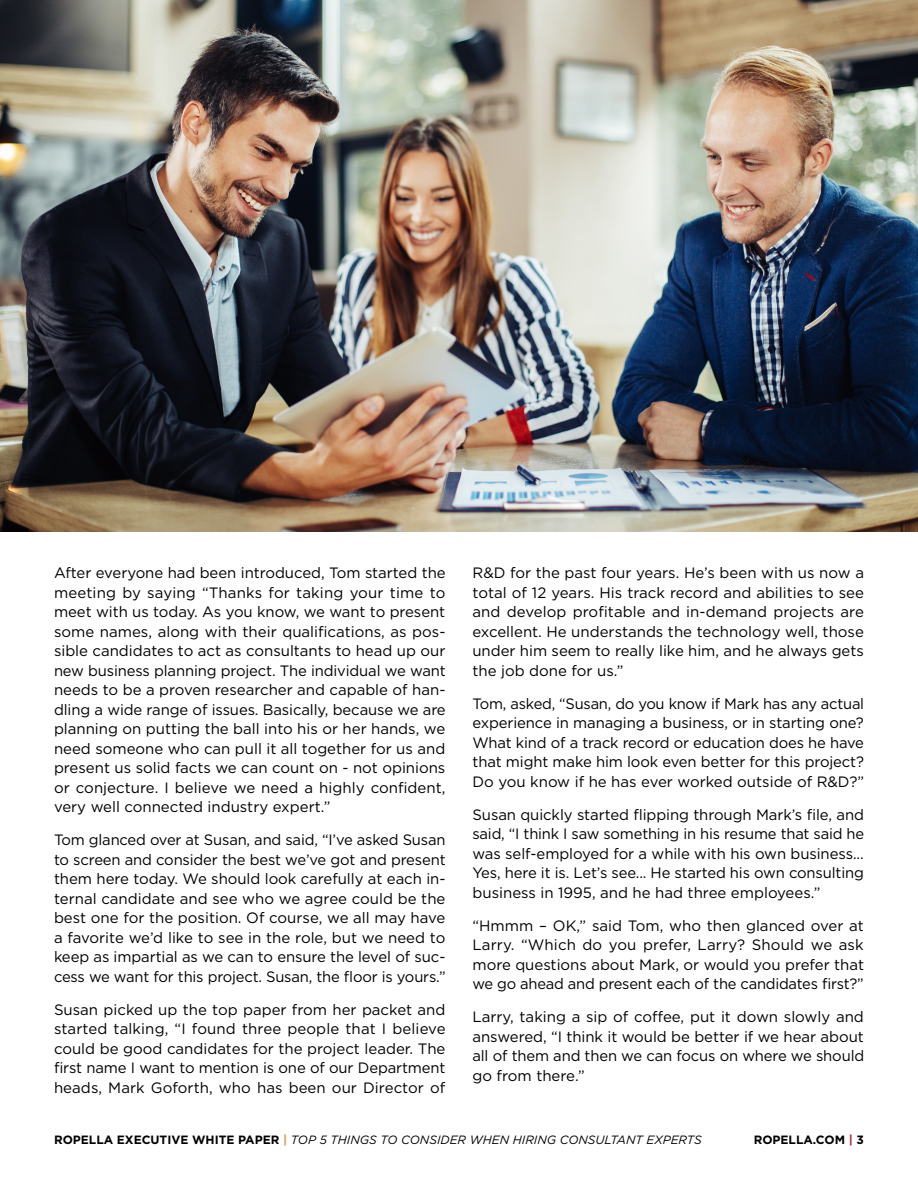
<style>
.page{position:relative;width:918px;height:1188px;background:#fff}
.page>*{position:absolute;margin:0;border:0;box-sizing:border-box;transform-origin:0 0}
.t1{font:15px/19.5px "Gotham";letter-spacing:-.005em;color:#000;text-align:justify}
.t2{font:italic 12px "Gotham";color:#000}
.t3{font:700 12px "Gotham";color:#000}
.s1{font-weight:700;font-style:normal}
.s2{font-weight:700;font-style:normal;color:#df9a35}
.s3{color:#ae2524}
</style>
<div class="page">
<img style="left:0;top:0;width:918px;height:531px">
<p class="t1" style="left:54px;top:563px;width:393px">After everyone had been introduced, Tom started the meeting by saying “Thanks for taking your time to meet with us today. As you know, we want to present some names, along with their qualifications, as pos&shy;sible candidates to act as consultants to head up our new business planning project. The individual we want needs to be a proven researcher and capable of han&shy;dling a wide range of issues. Basically, because we are planning on putting the ball into his or her hands, we need someone who can pull it all together for us and present us solid facts we can count on - not opinions or conjecture. I believe we need a highly confident, very well connected industry expert.”</p>
<p class="t1" style="left:54px;top:830px;width:393px">Tom glanced over at Susan, and said, “I’ve asked Susan to screen and consider the best we’ve got and present them here today. We should look carefully at each in&shy;ternal candidate and see who we agree could be the best one for the position. Of course, we all may have a favorite we’d like to see in the role, but we need to keep as impartial as we can to ensure the level of suc&shy;cess we want for this project. Susan, the floor is yours.”</p>
<p class="t1" style="left:54px;top:1000px;width:393px">Susan picked up the top paper from her packet and started talking, “I found three people that I believe could be good candidates for the project leader. The first name I want to mention is one of our Department heads, Mark Goforth, who has been our Director of</p>
<p class="t1" style="left:472px;top:563px;width:393px">R&amp;D for the past four years. He’s been with us now a total of 12 years. His track record and abilities to see and develop profitable and in-demand projects are excellent. He understands the technology well, those under him seem to really like him, and he always gets the job done for us.”</p>
<p class="t1" style="left:472px;top:694px;width:393px">Tom, asked, “Susan, do you know if Mark has any actual experience in managing a business, or in starting one?<br>What kind of a track record or education does he have that might make him look even better for this project?<br>Do you know if he has ever worked outside of R&amp;D?”</p>
<p class="t1" style="left:472px;top:805px;width:393px">Susan quickly started flipping through Mark’s file, and said, “I think I saw something in his resume that said he was self-employed for a while with his own business...<br>Yes, here it is. Let’s see... He started his own consulting business in 1995, and he had three employees.”</p>
<p class="t1" style="left:472px;top:916px;width:393px">“Hmmm – OK,” said Tom, who then glanced over at Larry. “Which do you prefer, Larry? Should we ask more questions about Mark, or would you prefer that we go ahead and present each of the candidates first?”</p>
<p class="t1" style="left:472px;top:1007px;width:393px">Larry, taking a sip of coffee, put it down slowly and answered, “I think it would be better if we hear about all of them and then we can focus on where we should go from there.”</p>
<p class="t2" style="left:54px;top:1132px;width:649px"><span class="s1">ROPELLA EXECUTIVE WHITE PAPER</span> <span class="s2">|</span> TOP 5 THINGS TO CONSIDER WHEN HIRING CONSULTANT EXPERTS</p>
<p class="t3" style="left:754px;top:1131px;width:112px">ROPELLA.COM <span class="s3">|</span> 3</p>
</div>
